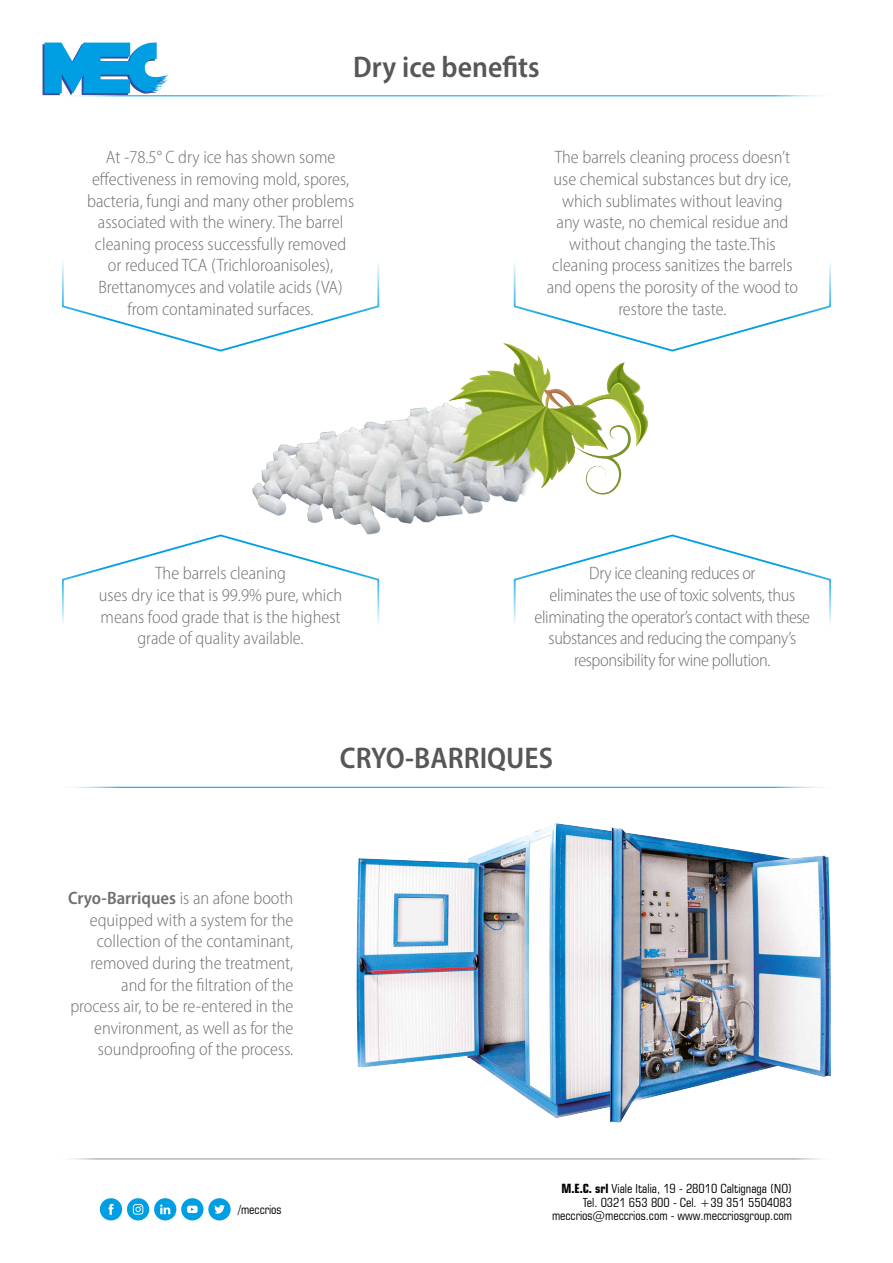
<style>
.page{position:relative;width:893px;height:1263px;background:#fff}
.page>*{position:absolute;margin:0;border:0;box-sizing:border-box;transform-origin:0 0}
.t1{font:30px "Myriad Variable Concept";color:#575756}
.t2{font:18px/21.6px "Myriad Variable Concept";color:#706f6f;text-align:center}
.t3{font:18px/21.6px "Myriad Variable Concept";letter-spacing:-.02em;color:#706f6f;text-align:center}
.t4{font:condensed 12.6px/13.8px "Square 721 BT";color:#000;text-align:right}
.s1{font-weight:700}
</style>
<div class="page">
<hr style="left:54px;top:95px;width:785px;height:1px;background:#009fe3">
<hr style="left:54px;top:787px;width:785px;height:1px;background:#009fe3">
<img style="left:253px;top:343px;width:395px;height:190px">
<svg style="left:62px;top:262px;width:318px;height:90px"></svg>
<svg style="left:513px;top:534px;width:318px;height:91px"></svg>
<svg style="left:513px;top:262px;width:318px;height:90px"></svg>
<svg style="left:62px;top:533px;width:318px;height:92px"></svg>
<img style="left:357px;top:823px;width:474px;height:300px">
<hr style="left:54px;top:1158px;width:785px;height:2px;background:#9c9d9e">
<div style="left:100px;top:1198px;width:22px;height:22px;background:#009fe3;border-radius:50%"></div>
<svg style="left:108px;top:1204px;width:6px;height:11px"></svg>
<div style="left:127px;top:1198px;width:22px;height:22px;background:#009fe3;border-radius:50%"></div>
<svg style="left:133px;top:1204px;width:10px;height:10px"></svg>
<div style="left:154px;top:1198px;width:22px;height:22px;background:#009fe3;border-radius:50%"></div>
<svg style="left:160px;top:1204px;width:10px;height:10px"></svg>
<div style="left:181px;top:1198px;width:22px;height:22px;background:#009fe3;border-radius:50%"></div>
<svg style="left:187px;top:1205px;width:11px;height:8px"></svg>
<div style="left:208px;top:1198px;width:23px;height:22px;background:#009fe3;border-radius:50%"></div>
<svg style="left:214px;top:1205px;width:11px;height:9px"></svg>
<svg style="left:43px;top:42px;width:126px;height:53px"></svg>
<h1 class="t1" style="left:353px;top:49px;width:188px">Dry ice benefits</h1>
<p class="t2" style="left:87px;top:147px;width:269px">At -78.5° C dry ice has shown some effectiveness in removing mold, spores, bacteria, fungi and many other problems associated with the winery. The barrel cleaning process successfully removed or reduced TCA (Trichloroanisoles), Brettanomyces and volatile acids (VA) from contaminated surfaces.</p>
<p class="t2" style="left:547px;top:147px;width:253px">The barrels cleaning process doesn’t use chemical substances but dry ice, which sublimates without leaving<br>any waste, no chemical residue and without changing the taste.This cleaning process sanitizes the barrels and opens the porosity of the wood to restore the taste.</p>
<p class="t2" style="left:99px;top:562px;width:245px">The barrels cleaning<br>uses dry ice that is 99.9% pure, which means food grade that is the highest grade of quality available.</p>
<p class="t3" style="left:535px;top:562px;width:277px">Dry ice cleaning reduces or<br>eliminates the use of toxic solvents, thus eliminating the operator’s contact with these substances and reducing the company’s responsibility for wine pollution.</p>
<h1 class="t1" style="left:340px;top:740px;width:215px">CRYO-BARRIQUES</h1>
<p class="t2" style="left:68px;top:887px;width:227px;text-align:right">Cryo-Barriques is an afone booth equipped with a system for the collection of the contaminant, removed during the treatment, and for the filtration of the process air, to be re-entered in the environment, as well as for the soundproofing of the process.</p>
<p class="t4" style="left:238px;top:1202px;width:45px">/meccrios</p>
<p class="t4" style="left:552px;top:1181px;width:242px"><span class="s1">M.E.C. srl</span> Viale Italia, 19 - 28010 Caltignaga (NO)<br>Tel. 0321 653 800 - Cel. +39 351 5504083 meccrios@meccrios.com - www.meccriosgroup.com</p>
</div>
